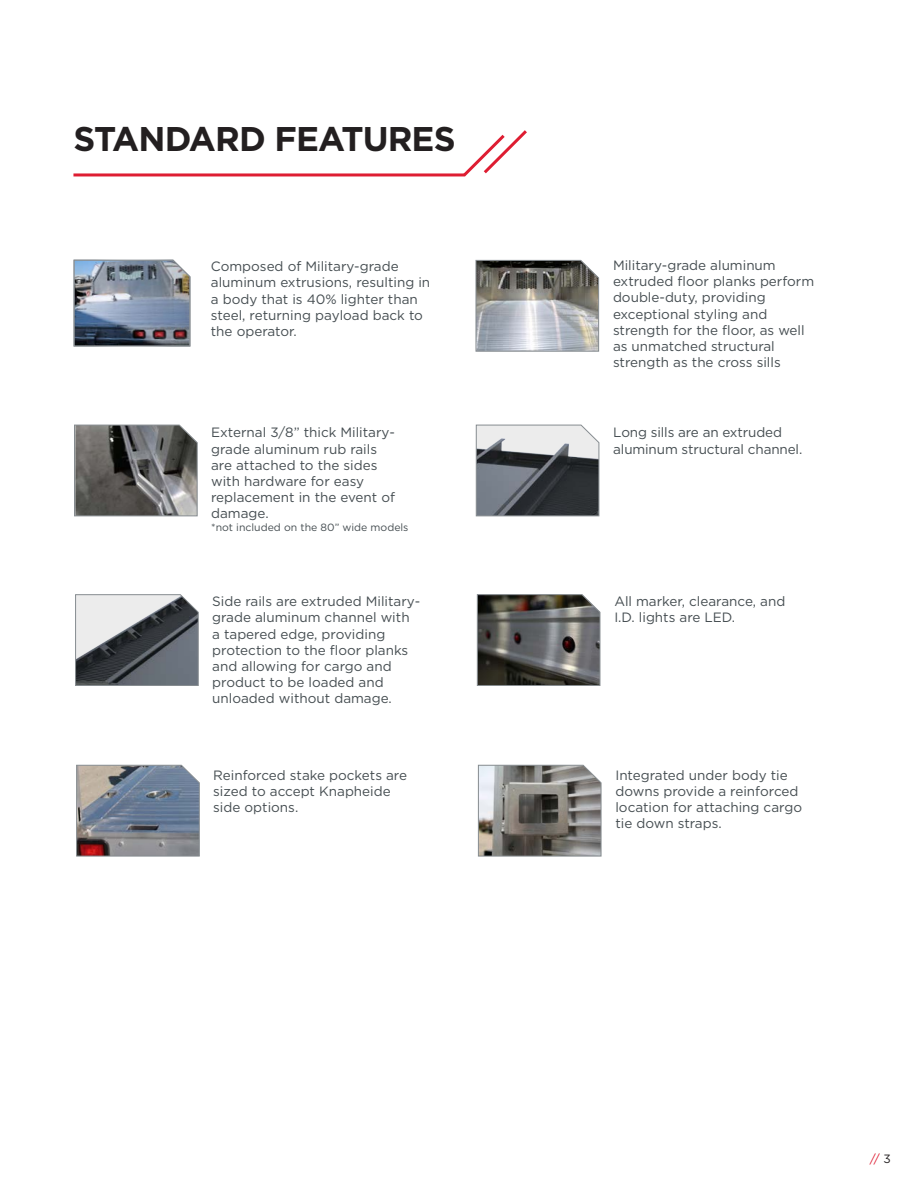
<style>
.page{position:relative;width:918px;height:1188px;background:#fff}
.page>*{position:absolute;margin:0;border:0;box-sizing:border-box;transform-origin:0 0}
.t1{font:700 34.2px "Gotham";letter-spacing:-.025em;color:#231f20}
.t2{font:13.5px/16.2px "Gotham";color:#454d51}
.t3{font:12px "Gotham";color:#de1d32}
.t4{font:10.5px "Gotham";color:#454d51}
.s1{color:#231f20}
</style>
<div class="page">
<svg style="left:73px;top:130px;width:454px;height:47px"></svg>
<svg style="left:476px;top:260px;width:123px;height:92px;background:#949595"></svg>
<svg style="left:74px;top:425px;width:124px;height:91px;background:#686766"></svg>
<svg style="left:476px;top:425px;width:123px;height:91px;background:#76797d"></svg>
<svg style="left:75px;top:594px;width:124px;height:92px;background:#7c8084"></svg>
<svg style="left:477px;top:594px;width:124px;height:92px;background:#5c5b58"></svg>
<svg style="left:76px;top:765px;width:124px;height:91px;background:#7e838f"></svg>
<svg style="left:478px;top:765px;width:124px;height:91px;background:#83817e"></svg>
<img style="left:73px;top:259px;width:118px;height:88px">
<p class="t1" style="left:73px;top:117px;width:384px">STANDARD FEATURES</p>
<p class="t2" style="left:211px;top:258px;width:221px">Composed of Military-grade aluminum extrusions, resulting in a body that is 40% lighter than steel, returning payload back to the operator.</p>
<p class="t2" style="left:613px;top:257px;width:203px">Military-grade aluminum extruded floor planks perform double-duty, providing exceptional styling and strength for the floor, as well as unmatched structural strength as the cross sills</p>
<p class="t2" style="left:211px;top:424px;width:185px">External 3/8” thick Military&shy;grade aluminum rub rails are attached to the sides with hardware for easy replacement in the event of damage.</p>
<p class="t4" style="left:211px;top:520px;width:199px">*not included on the 80” wide models</p>
<p class="t2" style="left:613px;top:424px;width:191px">Long sills are an extruded aluminum structural channel.</p>
<p class="t2" style="left:212px;top:593px;width:209px">Side rails are extruded Military&shy;grade aluminum channel with a tapered edge, providing protection to the floor planks and allowing for cargo and product to be loaded and unloaded without damage.</p>
<p class="t2" style="left:614px;top:593px;width:172px">All marker, clearance, and<br>I.D. lights are LED.</p>
<p class="t2" style="left:213px;top:766px;width:195px">Reinforced stake pockets are sized to accept Knapheide side options.</p>
<p class="t2" style="left:615px;top:766px;width:188px">Integrated under body tie downs provide a reinforced location for attaching cargo tie down straps.</p>
<p class="t3" style="left:870px;top:1151px;width:22px">// <span class="s1">3</span></p>
</div>
